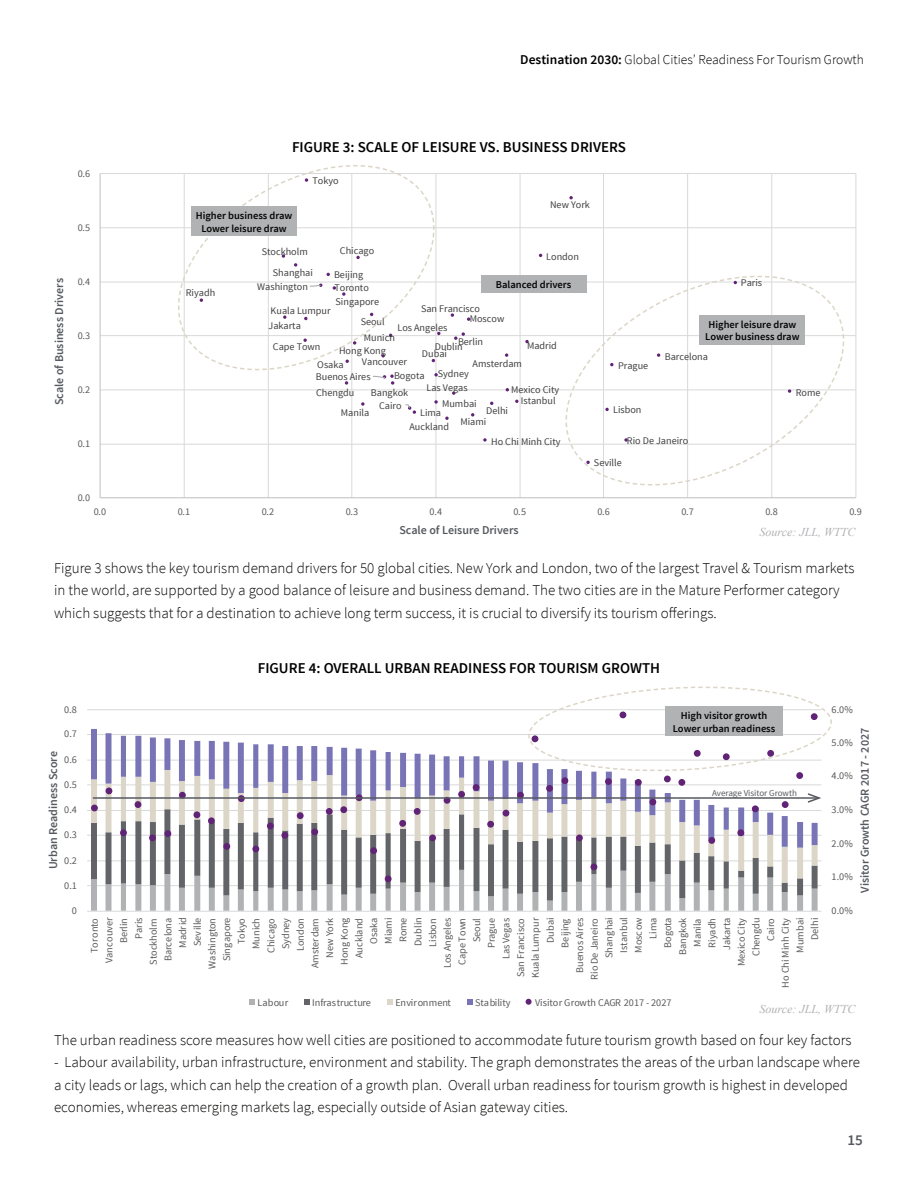
<style>
.page{position:relative;width:918px;height:1188px;background:#fff}
.page>*{position:absolute;margin:0;border:0;box-sizing:border-box;transform-origin:0 0}
.Body_copy{font:300 15px/22.5px "Source Sans Pro";color:#040503}
.t1{font:600 15px "Source Sans Pro";color:#000}
.t2{font:600 15px "Source Sans Pro";color:#565a60}
.t3{font:300 13.5px "Source Sans Pro";color:#000}
.Body_copy-2{font:600 12px "Source Sans Pro";color:#565a60}
.t4{font:italic 12px "Times New Roman";color:#b1b2b4}
.Body_copy-3{font:600 10.5px "Source Sans Pro";color:#040503}
.t5{font:10.2px/14.7px "Source Sans Pro";color:#595959;text-align:right}
.t6{font:10.2px "Source Sans Pro";color:#404040}
.Body_copy-4{font:9px "Source Sans Pro";color:#565a60}
.s1{font-weight:600}
</style>
<div class="page">
<svg style="left:99px;top:173px;width:758px;height:326px"></svg>
<svg style="left:87px;top:709px;width:735px;height:296px"></svg>
<hr style="left:93px;top:797px;width:726px;height:2px;background:#565a60">
<svg style="left:806px;top:792px;width:16px;height:12px"></svg>
<svg style="left:528px;top:686px;width:304px;height:87px"></svg>
<svg style="left:553px;top:265px;width:304px;height:231px"></svg>
<svg style="left:569px;top:297px;width:272px;height:167px"></svg>
<svg style="left:165px;top:165px;width:305px;height:220px"></svg>
<div style="left:191px;top:207px;width:106px;height:29px;background:#b1b2b4"></div>
<div style="left:481px;top:276px;width:106px;height:17px;background:#b1b2b4"></div>
<div style="left:700px;top:315px;width:105px;height:30px;background:#b1b2b4"></div>
<p class="t3" style="left:520px;top:51px;width:345px"><span class="s1">Destination 2030:</span> Global Cities’ Readiness For Tourism Growth</p>
<p class="Body_copy-2" style="left:51px;top:405px;width:129px;rotate:-90deg">Scale of Business Drivers</p>
<p class="t5" style="left:78px;top:166px;width:14px">0.6</p>
<p class="t5" style="left:78px;top:220px;width:14px">0.5</p>
<p class="t5" style="left:78px;top:275px;width:14px">0.4</p>
<p class="t5" style="left:78px;top:328px;width:14px">0.3</p>
<p class="t5" style="left:78px;top:382px;width:14px">0.2</p>
<p class="t5" style="left:78px;top:437px;width:14px">0.1</p>
<p class="t5" style="left:78px;top:490px;width:14px">0.0</p>
<h3 class="t1" style="left:292px;top:138px;width:336px">FIGURE 3: SCALE OF LEISURE VS. BUSINESS DRIVERS</h3>
<p class="Body_copy-3" style="left:196px;top:209px;width:98px">Higher business draw</p>
<p class="Body_copy-3" style="left:201px;top:222px;width:87px">Lower leisure draw</p>
<p class="t6" style="left:312px;top:174px;width:28px">Tokyo</p>
<p class="t6" style="left:262px;top:245px;width:48px">Stockholm</p>
<p class="t6" style="left:340px;top:244px;width:36px">Chicago</p>
<p class="t6" style="left:550px;top:198px;width:41px">New York</p>
<p class="t6" style="left:546px;top:250px;width:34px">London</p>
<p class="t6" style="left:186px;top:286px;width:31px">Riyadh</p>
<p class="t6" style="left:273px;top:266px;width:42px">Shanghai</p>
<p class="t6" style="left:257px;top:280px;width:52px">Washington</p>
<p class="t6" style="left:334px;top:269px;width:31px">Beijing</p>
<p class="t6" style="left:334px;top:281px;width:36px">Toronto</p>
<p class="Body_copy-3" style="left:496px;top:278px;width:77px">Balanced drivers</p>
<p class="t6" style="left:336px;top:296px;width:45px">Singapore</p>
<p class="t6" style="left:421px;top:302px;width:61px">San Francisco</p>
<p class="t6" style="left:271px;top:304px;width:62px">Kuala Lumpur</p>
<p class="t6" style="left:470px;top:312px;width:36px">Moscow</p>
<p class="t6" style="left:361px;top:315px;width:26px">Seoul</p>
<p class="t6" style="left:269px;top:319px;width:34px">Jakarta</p>
<p class="t6" style="left:397px;top:321px;width:51px">Los Angeles</p>
<p class="t6" style="left:364px;top:332px;width:33px">Munich</p>
<p class="t6" style="left:458px;top:335px;width:27px">Berlin</p>
<p class="t6" style="left:527px;top:339px;width:31px">Madrid</p>
<p class="t6" style="left:273px;top:340px;width:49px">Cape Town</p>
<p class="t6" style="left:435px;top:341px;width:30px">Dublin</p>
<p class="t6" style="left:339px;top:345px;width:48px">Hong Kong</p>
<p class="t6" style="left:422px;top:347px;width:27px">Dubai</p>
<p class="t6" style="left:362px;top:355px;width:46px">Vancouver</p>
<p class="t6" style="left:473px;top:357px;width:51px">Amsterdam</p>
<p class="t6" style="left:317px;top:358px;width:28px">Osaka</p>
<p class="t6" style="left:316px;top:370px;width:56px">Buenos Aires</p>
<p class="t6" style="left:394px;top:370px;width:32px">Bogota</p>
<p class="t6" style="left:438px;top:368px;width:33px">Sydney</p>
<p class="t6" style="left:426px;top:381px;width:43px">Las Vegas</p>
<p class="t6" style="left:511px;top:383px;width:50px">Mexico City</p>
<p class="t6" style="left:316px;top:386px;width:40px">Chengdu</p>
<p class="t6" style="left:371px;top:386px;width:39px">Bangkok</p>
<p class="t6" style="left:521px;top:395px;width:36px">Istanbul</p>
<p class="t6" style="left:442px;top:397px;width:36px">Mumbai</p>
<p class="t6" style="left:379px;top:399px;width:24px">Cairo</p>
<p class="t6" style="left:486px;top:404px;width:23px">Delhi</p>
<p class="t6" style="left:341px;top:406px;width:30px">Manila</p>
<p class="t6" style="left:420px;top:406px;width:23px">Lima</p>
<p class="t6" style="left:460px;top:415px;width:28px">Miami</p>
<p class="t6" style="left:409px;top:420px;width:41px">Auckland</p>
<p class="t6" style="left:491px;top:435px;width:71px">Ho Chi Minh City</p>
<p class="t6" style="left:741px;top:277px;width:23px">Paris</p>
<p class="Body_copy-3" style="left:709px;top:318px;width:89px">Higher leisure draw</p>
<p class="Body_copy-3" style="left:705px;top:330px;width:96px">Lower business draw</p>
<p class="t6" style="left:618px;top:359px;width:32px">Prague</p>
<p class="t6" style="left:613px;top:404px;width:30px">Lisbon</p>
<p class="t6" style="left:665px;top:350px;width:45px">Barcelona</p>
<p class="t6" style="left:627px;top:434px;width:63px">Rio De Janeiro</p>
<p class="t6" style="left:796px;top:386px;width:26px">Rome</p>
<p class="t6" style="left:594px;top:457px;width:29px">Seville</p>
<p class="t5" style="left:94px;top:505px;width:14px">0.0</p>
<p class="t5" style="left:178px;top:505px;width:14px">0.1</p>
<p class="t5" style="left:262px;top:505px;width:14px">0.2</p>
<p class="t5" style="left:346px;top:505px;width:14px">0.3</p>
<p class="t5" style="left:430px;top:505px;width:14px">0.4</p>
<p class="t5" style="left:514px;top:505px;width:14px">0.5</p>
<p class="t5" style="left:598px;top:505px;width:14px">0.6</p>
<p class="t5" style="left:681px;top:505px;width:14px">0.7</p>
<p class="t5" style="left:765px;top:505px;width:14px">0.8</p>
<p class="t5" style="left:849px;top:505px;width:14px">0.9</p>
<p class="t5" style="left:429px;top:519px;width:100px">Scale of Leisure Drivers</p>
<p class="Body_copy-2" style="left:399px;top:522px;width:121px">Scale of Leisure Drivers</p>
<h3 class="t4" style="left:759px;top:524px;width:97px">Source: JLL, WTTC</h3>
<p class="Body_copy" style="left:54px;top:557px;width:802px">Figure 3 shows the key tourism demand drivers for 50 global cities. New York and London, two of the largest Travel &amp; Tourism markets in the world, are supported by a good balance of leisure and business demand. The two cities are in the Mature Performer category which suggests that for a destination to achieve long term success, it is crucial to diversify its tourism offerings.</p>
<p class="t5" style="left:64px;top:702px;width:14px">0.8</p>
<p class="t5" style="left:64px;top:727px;width:14px">0.7</p>
<p class="Body_copy-2" style="left:45px;top:869px;width:119px;rotate:-90deg">Urban Readiness Score</p>
<p class="t5" style="left:64px;top:753px;width:14px">0.6</p>
<p class="t5" style="left:64px;top:777px;width:14px">0.5</p>
<p class="t5" style="left:64px;top:803px;width:14px">0.4</p>
<p class="t5" style="left:64px;top:828px;width:14px">0.3</p>
<p class="t5" style="left:64px;top:853px;width:14px">0.2</p>
<p class="t5" style="left:64px;top:878px;width:14px">0.1</p>
<p class="t5" style="left:72px;top:904px;width:7px">0</p>
<h3 class="t1" style="left:258px;top:659px;width:404px">FIGURE 4: OVERALL URBAN READINESS FOR TOURISM GROWTH</h3>
<p class="Body_copy-3" style="left:681px;top:709px;width:88px">High visitor growth</p>
<p class="Body_copy-3" style="left:673px;top:722px;width:104px">Lower urban readiness</p>
<p class="Body_copy-4" style="left:712px;top:787px;width:86px">Average Visitor Growth</p>
<p class="t5" style="left:87px;top:988px;width:72px;rotate:-90deg">Toronto<br>Vancouver<br>Berlin<br>Paris<br>Stockholm<br>Barcelona<br>Madrid<br>Seville<br>Washington<br>Singapore<br>Tokyo<br>Munich<br>Chicago<br>Sydney<br>London<br>Amsterdam<br>New York<br>Hong Kong<br>Auckland<br>Osaka<br>Miami<br>Rome<br>Dublin<br>Lisbon<br>Los Angeles<br>Cape Town<br>Seoul<br>Prague<br>Las Vegas<br>San Francisco<br>Kuala Lumpur<br>Dubai<br>Beijing<br>Buenos Aires<br>Rio De Janeiro<br>Shanghai<br>Istanbul<br>Moscow<br>Lima<br>Bogota<br>Bangkok<br>Manila<br>Riyadh<br>Jakarta<br>Mexico City<br>Chengdu<br>Cairo<br>Ho Chi Minh City<br>Mumbai<br>Delhi</p>
<p class="t5" style="left:832px;top:702px;width:23px">6.0%</p>
<p class="Body_copy-2" style="left:857px;top:893px;width:166px;rotate:-90deg">Visitor Growth CAGR 2017 - 2027</p>
<p class="t5" style="left:832px;top:735px;width:23px">5.0%</p>
<p class="t5" style="left:864px;top:887px;width:138px;rotate:-90deg">Visitor Growth CAGR 2017 - 2027</p>
<p class="t5" style="left:832px;top:769px;width:23px">4.0%</p>
<p class="t5" style="left:832px;top:803px;width:23px">3.0%</p>
<p class="t5" style="left:832px;top:836px;width:23px">2.0%</p>
<p class="t5" style="left:832px;top:870px;width:23px">1.0%</p>
<p class="t5" style="left:832px;top:904px;width:23px">0.0%</p>
<p class="t5" style="left:257px;top:995px;width:32px">Labour</p>
<p class="t5" style="left:312px;top:995px;width:60px">Infrastructure</p>
<p class="t5" style="left:396px;top:995px;width:57px">Environment</p>
<p class="t5" style="left:475px;top:995px;width:37px">Stability</p>
<p class="t5" style="left:535px;top:995px;width:138px">Visitor Growth CAGR 2017 - 2027</p>
<h3 class="t4" style="left:759px;top:1001px;width:97px">Source: JLL, WTTC</h3>
<p class="Body_copy" style="left:54px;top:1029px;width:799px">The urban readiness score measures how well cities are positioned to accommodate future tourism growth based on four key factors</p>
<p class="Body_copy" style="left:54px;top:1051px;width:807px">- Labour availability, urban infrastructure, environment and stability. The graph demonstrates the areas of the urban landscape where a city leads or lags, which can help the creation of a growth plan. Overall urban readiness for tourism growth is highest in developed economies, whereas emerging markets lag, especially outside of Asian gateway cities.</p>
<p class="t2" style="left:848px;top:1131px;width:17px">15</p>
</div>
